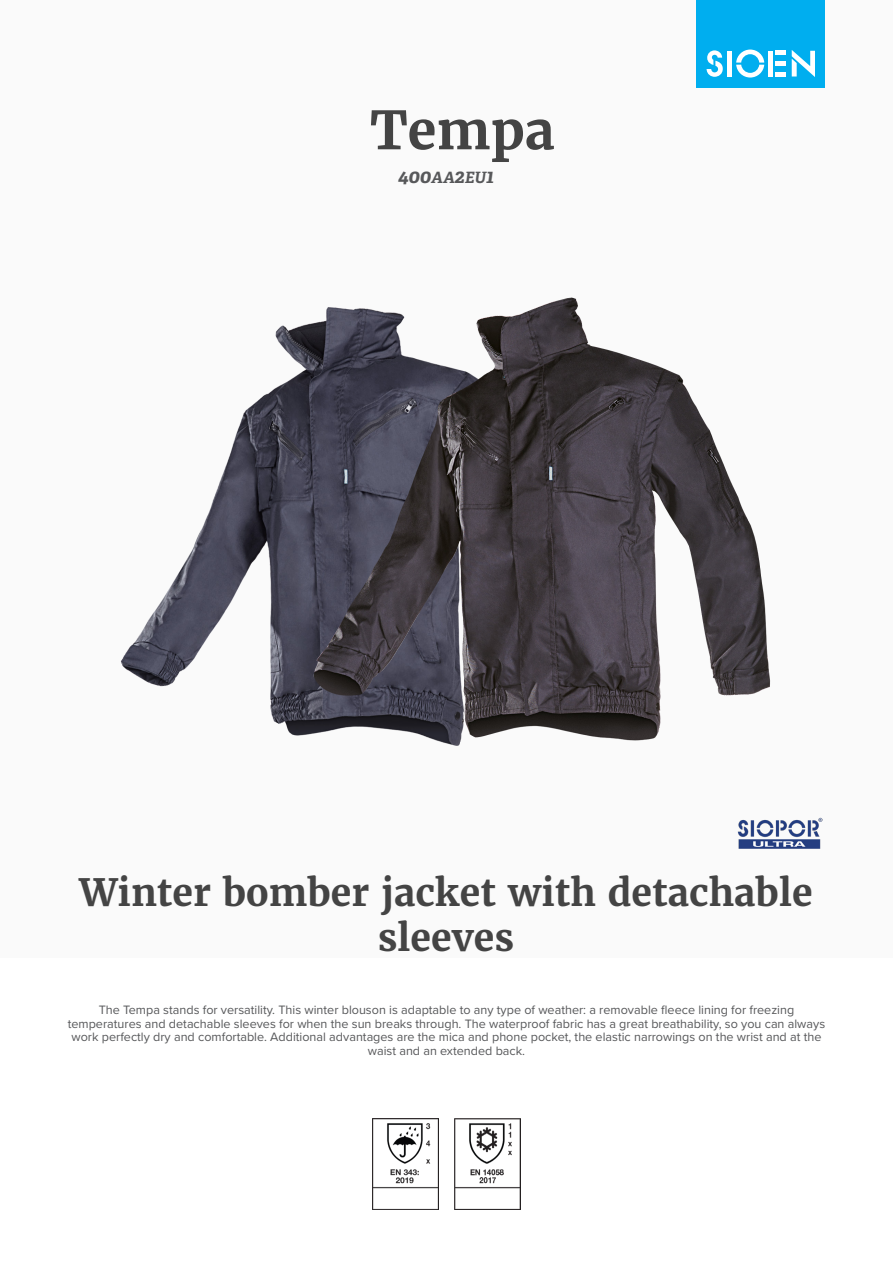
<style>
.page{position:relative;width:893px;height:1263px;background:#fff}
.page>*{position:absolute;margin:0;border:0;box-sizing:border-box;transform-origin:0 0}
.product_name{font:700 52.5px "Merriweather";color:#444}
.product_h2{font:700 37.5px/45px "Merriweather";color:#444;text-align:center}
.product_ref{font:italic 700 19.5px "Adelle";color:#57585a}
.product_description{font:12.6px/13.6px "Proxima Nova";color:#57585a;text-align:center}
.s1{font-size:15.6px}
</style>
<div class="page">
<div style="left:0;top:0;width:893px;height:957px;background:#fafafa"></div>
<div style="left:697px;top:0;width:128px;height:88px;background:#00aeef"></div>
<svg style="left:707px;top:50px;width:16px;height:27px"></svg>
<svg style="left:736px;top:50px;width:28px;height:28px"></svg>
<div style="left:727px;top:51px;width:5px;height:26px;background:#fff"></div>
<div style="left:768px;top:51px;width:5px;height:26px;background:#fff"></div>
<div style="left:775px;top:72px;width:11px;height:5px;background:#fff"></div>
<div style="left:775px;top:61px;width:11px;height:5px;background:#fff"></div>
<hr style="left:775px;top:51px;width:11px;height:4px;background:#fff">
<svg style="left:792px;top:50px;width:23px;height:27px"></svg>
<img style="left:783px;top:817px;width:40px;height:32px">
<img style="left:372px;top:1118px;width:67px;height:92px">
<img style="left:454px;top:1118px;width:67px;height:92px">
<img style="left:121px;top:325px;width:177px;height:411px">
<img style="left:298px;top:297px;width:485px;height:552px">
<p class="product_name" style="left:370px;top:97px;width:186px">Tempa</p>
<p class="product_ref" style="left:398px;top:164px;width:97px">400<span class="s1">AA</span>2<span class="s1">EU</span>1</p>
<p class="product_h2" style="left:79px;top:869px;width:735px">Winter bomber jacket with detachable sleeves</p>
<p class="product_description" style="left:68px;top:1002px;width:759px">The Tempa stands for versatility. This winter blouson is adaptable to any type of weather: a removable fleece lining for freezing temperatures and detachable sleeves for when the sun breaks through. The waterproof fabric has a great breathability, so you can always work perfectly dry and comfortable. Additional advantages are the mica and phone pocket, the elastic narrowings on the wrist and at the waist and an extended back.</p>
</div>
